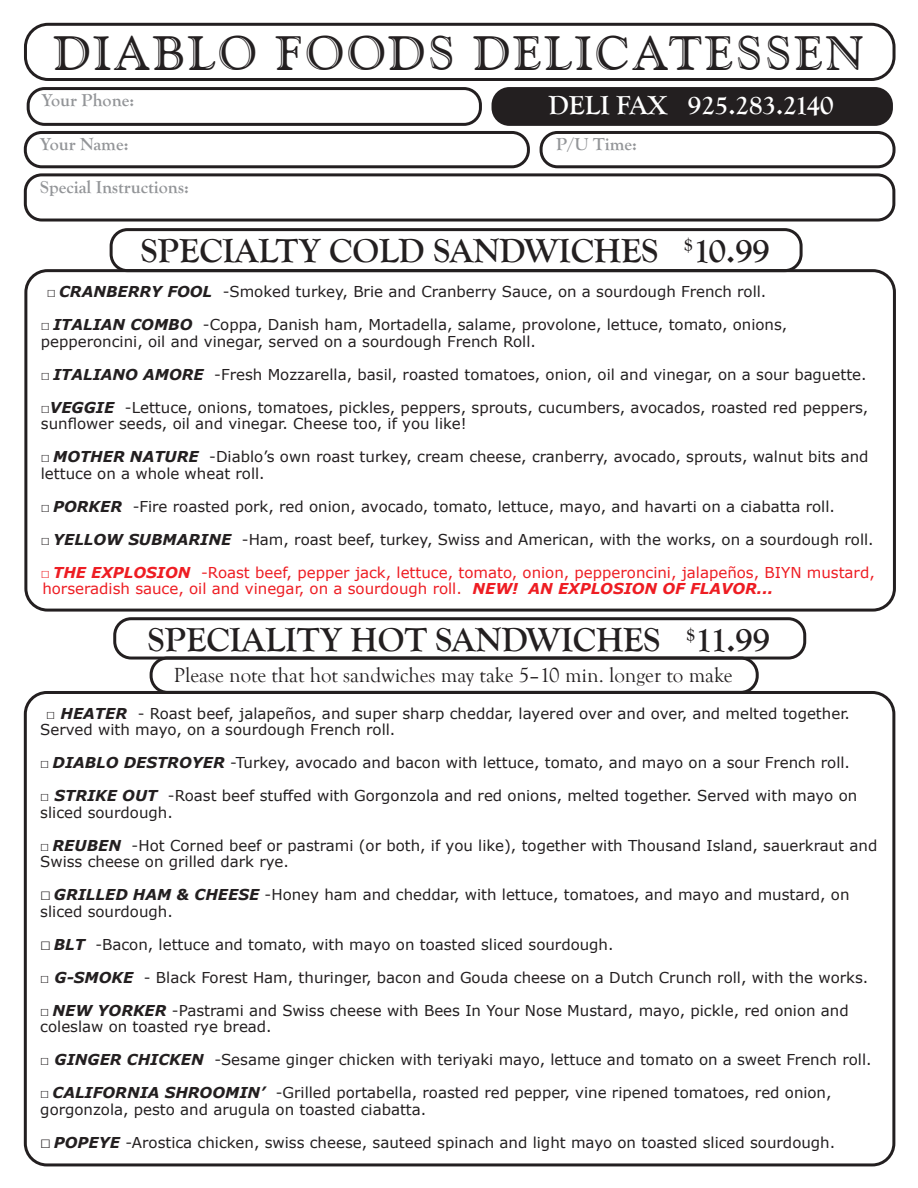
<style>
.page{position:relative;width:918px;height:1188px;background:#fff}
.page>*{position:absolute;margin:0;border:0;box-sizing:border-box;transform-origin:0 0}
.t1{font:48px "Goudy Handtooled BT";letter-spacing:.065em;color:#231f20}
.t2{font:700 34.5px "Goudy Old Style T";color:#231f20}
.t3{font:700 27px "Goudy Old Style T";color:#fff}
.t4{font:21px "Goudy Old Style T";color:#231f20}
.t5{font:700 18px "Goudy Old Style T";color:#939598}
.t6{font:15px/16.5px "Verdana";color:#231f20}
.t7{font:15px/16.5px "Verdana";color:#ee1d23}
.s1{font-weight:700;font-style:italic}
.s2{font-size:18px}
</style>
<div class="page">
<div style="left:24px;top:691px;width:871px;height:475px;border:3px solid #231f20;border-radius:22px"></div>
<div style="left:24px;top:269px;width:872px;height:343px;border:3px solid #231f20;border-radius:22px"></div>
<div style="left:113px;top:617px;width:693px;height:43px;border:3px solid #231f20;border-radius:16px"></div>
<div style="left:150px;top:657px;width:609px;height:37px;border:3px solid #231f20;border-radius:16px"></div>
<div style="left:110px;top:228px;width:693px;height:44px;border:3px solid #231f20;border-radius:16px"></div>
<div style="left:24px;top:23px;width:872px;height:58px;border:3px solid #231f20;border-radius:23px"></div>
<div style="left:24px;top:131px;width:506px;height:37px;border:3px solid #231f20;border-radius:16px"></div>
<div style="left:27px;top:87px;width:455px;height:39px;border:3px solid #231f20;border-radius:16px"></div>
<div style="left:540px;top:131px;width:356px;height:37px;border:3px solid #231f20;border-radius:16px"></div>
<div style="left:24px;top:173px;width:871px;height:49px;border:3px solid #231f20;border-radius:16px"></div>
<div style="left:493px;top:89px;width:398px;height:35px;background:#231f20;border-radius:16px"></div>
<div style="left:492px;top:87px;width:401px;height:39px;border:3px solid #231f20;border-radius:16px"></div>
<p class="t1" style="left:54px;top:24px;width:812px">DIABLO FOODS DELICATESSEN</p>
<p class="t5" style="left:42px;top:90px;width:94px">Your Phone:</p>
<p class="t5" style="left:40px;top:134px;width:90px">Your Name:</p>
<p class="t5" style="left:40px;top:176px;width:150px">Special Instructions:</p>
<p class="t3" style="left:548px;top:90px;width:287px">DELI FAX 925.283.2140</p>
<p class="t5" style="left:556px;top:134px;width:82px">P/U Time:</p>
<p class="t2" style="left:141px;top:231px;width:630px">SPECIALTY COLD SANDWICHES <sup>$</sup>10.99</p>
<p class="t6" style="left:47px;top:283px;width:721px">□ <span class="s1">CRANBERRY FOOL</span> -Smoked turkey, Brie and Cranberry Sauce, on a sourdough French roll.</p>
<p class="t6" style="left:41px;top:316px;width:748px">□ <span class="s1">ITALIAN COMBO</span> -Coppa, Danish ham, Mortadella, salame, provolone, lettuce, tomato, onions, pepperoncini, oil and vinegar, served on a sourdough French Roll.</p>
<p class="t6" style="left:41px;top:366px;width:827px">□ <span class="s1">ITALIANO AMORE</span> -Fresh Mozzarella, basil, roasted tomatoes, onion, oil and vinegar, on a sour baguette.</p>
<p class="t6" style="left:41px;top:399px;width:829px">□<span class="s1">VEGGIE</span> -Lettuce, onions, tomatoes, pickles, peppers, sprouts, cucumbers, avocados, roasted red peppers, sunflower seeds, oil and vinegar. Cheese too, if you like!</p>
<p class="t6" style="left:41px;top:448px;width:829px">□ <span class="s1">MOTHER NATURE</span> -Diablo’s own roast turkey, cream cheese, cranberry, avocado, sprouts, walnut bits and lettuce on a whole wheat roll.</p>
<p class="t6" style="left:41px;top:498px;width:796px">□ <span class="s1">PORKER</span> -Fire roasted pork, red onion, avocado, tomato, lettuce, mayo, and havarti on a ciabatta roll.</p>
<p class="t6" style="left:41px;top:531px;width:834px">□ <span class="s1">YELLOW SUBMARINE</span> -Ham, roast beef, turkey, Swiss and American, with the works, on a sourdough roll.</p>
<p class="t7" style="left:41px;top:564px;width:835px">□ <span class="s1">THE EXPLOSION</span> -Roast beef, pepper jack, lettuce, tomato, onion, pepperoncini, jalapeños, BIYN mustard, horseradish sauce, oil and vinegar, on a sourdough roll. <span class="s1">NEW! AN EXPLOSION OF FLAVOR...</span></p>
<p class="t2" style="left:148px;top:620px;width:624px">SPECIALITY HOT SANDWICHES <sup>$</sup>11.99</p>
<p class="t4" style="left:174px;top:663px;width:560px">Please note that hot sandwiches may take 5–10 min. longer to make</p>
<p class="t6" style="left:40px;top:705px;width:811px;text-indent:6px">□ <span class="s1">HEATER</span> - Roast beef, jalapeños, and super sharp cheddar, layered over and over, and melted together.<br>Served with mayo, on a sourdough French roll.</p>
<p class="t6" style="left:40px;top:755px;width:811px">□ <span class="s1">DIABLO DESTROYER</span> -Turkey, avocado and bacon with lettuce, tomato, and mayo on a sour French roll.</p>
<p class="t6" style="left:40px;top:788px;width:818px">□ <span class="s1">STRIKE OUT</span> -Roast beef stuffed with Gorgonzola and red onions, melted together. Served with mayo on sliced sourdough.</p>
<p class="t6" style="left:40px;top:837px;width:839px">□ <span class="s1">REUBEN</span> -Hot Corned beef or pastrami (or both, if you like), together with Thousand Island, sauerkraut and<br>Swiss cheese on grilled dark rye.</p>
<p class="t6" style="left:40px;top:887px;width:811px"><span class="s2">□</span> <span class="s1">GRILLED HAM &amp; CHEESE</span> -Honey ham and cheddar, with lettuce, tomatoes, and mayo and mustard, on sliced sourdough.</p>
<p class="t6" style="left:40px;top:936px;width:575px"><span class="s2">□</span> <span class="s1">BLT</span> -Bacon, lettuce and tomato, with mayo on toasted sliced sourdough.</p>
<p class="t6" style="left:40px;top:969px;width:830px">□ <span class="s1">G-SMOKE</span> - Black Forest Ham, thuringer, bacon and Gouda cheese on a Dutch Crunch roll, with the works.</p>
<p class="t6" style="left:40px;top:1002px;width:810px">□ <span class="s1">NEW YORKER</span> -Pastrami and Swiss cheese with Bees In Your Nose Mustard, mayo, pickle, red onion and coleslaw on toasted rye bread.</p>
<p class="t6" style="left:40px;top:1052px;width:833px">□ <span class="s1">GINGER CHICKEN</span> -Sesame ginger chicken with teriyaki mayo, lettuce and tomato on a sweet French roll.</p>
<p class="t6" style="left:40px;top:1085px;width:793px">□ <span class="s1">CALIFORNIA SHROOMIN’</span> -Grilled portabella, roasted red pepper, vine ripened tomatoes, red onion, gorgonzola, pesto and arugula on toasted ciabatta.</p>
<p class="t6" style="left:40px;top:1134px;width:796px"><span class="s2">□</span> <span class="s1">POPEYE</span> -Arostica chicken, swiss cheese, sauteed spinach and light mayo on toasted sliced sourdough.</p>
</div>
